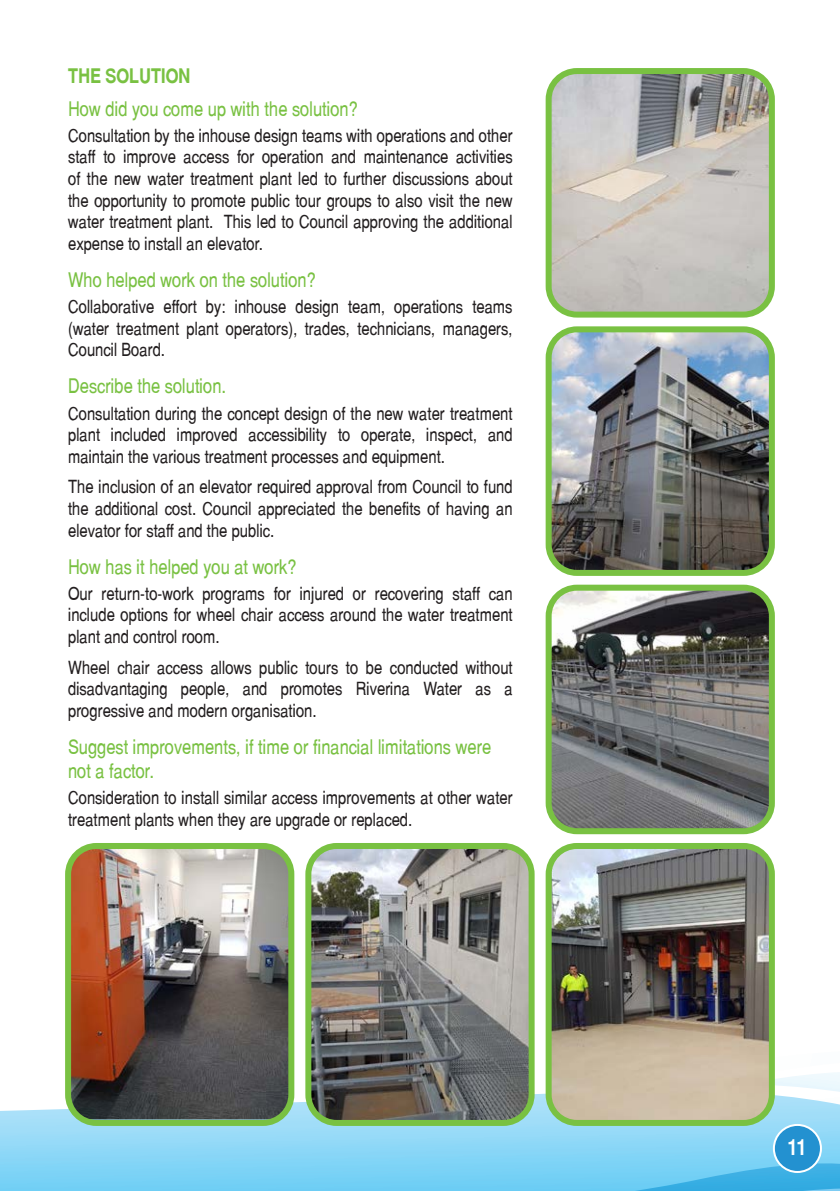
<style>
.page{position:relative;width:840px;height:1191px;background:#fff}
.page>*{position:absolute;margin:0;border:0;box-sizing:border-box;transform-origin:0 0}
.t1{font:700 22px "Switzerland Narrow";color:#fff}
.t2{font:20px/24px "Switzerland Narrow Plain";color:#79c142}
.t3{font:700 20px "Switzerland Narrow";color:#79c142}
.t4{font:18px/21.6px "Switzerland Narrow Plain";color:#231f20;text-align:justify}
</style>
<div class="page">
<svg style="left:0;top:1087px;width:839px;height:60px;background:#a0ddf8"></svg>
<svg style="left:771px;top:1061px;width:68px;height:50px"></svg>
<svg style="left:0;top:1147px;width:839px;height:44px;background:#76cff4"></svg>
<img style="left:552px;top:591px;width:219px;height:236px">
<div style="left:545px;top:584px;width:229px;height:250px;border:6px solid #79c142;border-radius:28px"></div>
<img style="left:308px;top:850px;width:223px;height:272px">
<div style="left:305px;top:843px;width:229px;height:283px;border:6px solid #79c142;border-radius:28px"></div>
<img style="left:552px;top:333px;width:215px;height:236px">
<div style="left:545px;top:326px;width:229px;height:250px;border:6px solid #79c142;border-radius:28px"></div>
<img style="left:552px;top:75px;width:215px;height:239px">
<div style="left:545px;top:68px;width:229px;height:249px;border:6px solid #79c142;border-radius:28px"></div>
<img style="left:548px;top:850px;width:223px;height:273px">
<div style="left:545px;top:843px;width:229px;height:283px;border:6px solid #79c142;border-radius:28px"></div>
<img style="left:68px;top:850px;width:223px;height:269px">
<div style="left:65px;top:843px;width:229px;height:283px;border:6px solid #79c142;border-radius:28px"></div>
<div style="left:773px;top:1125px;width:47px;height:47px;background:#2391d0;border-radius:50%"></div>
<div style="left:772px;top:1124px;width:49px;height:49px;border:2px solid #fff;border-radius:50%"></div>
<p class="t3" style="left:68px;top:64px;width:124px">THE SOLUTION</p>
<p class="t2" style="left:68px;top:96px;width:291px">How did you come up with the solution?</p>
<p class="t4" style="left:68px;top:124px;width:446px">Consultation by the inhouse design teams with operations and other staff to improve access for operation and maintenance activities of the new water treatment plant led to further discussions about the opportunity to promote public tour groups to also visit the new water treatment plant. This led to Council approving the additional expense to install an elevator.</p>
<p class="t2" style="left:68px;top:267px;width:249px">Who helped work on the solution?</p>
<p class="t4" style="left:68px;top:296px;width:446px">Collaborative effort by: inhouse design team, operations teams (water treatment plant operators), trades, technicians, managers, Council Board.</p>
<p class="t2" style="left:68px;top:374px;width:159px">Describe the solution.</p>
<p class="t4" style="left:68px;top:402px;width:446px">Consultation during the concept design of the new water treatment plant included improved accessibility to operate, inspect, and maintain the various treatment processes and equipment.</p>
<p class="t4" style="left:68px;top:476px;width:446px">The inclusion of an elevator required approval from Council to fund the additional cost. Council appreciated the benefits of having an elevator for staff and the public.</p>
<p class="t2" style="left:68px;top:554px;width:230px">How has it helped you at work?</p>
<p class="t4" style="left:68px;top:582px;width:446px">Our return-to-work programs for injured or recovering staff can include options for wheel chair access around the water treatment plant and control room.</p>
<p class="t4" style="left:68px;top:656px;width:446px">Wheel chair access allows public tours to be conducted without disadvantaging people, and promotes Riverina Water as a progressive and modern organisation.</p>
<p class="t2" style="left:68px;top:734px;width:424px">Suggest improvements, if time or financial limitations were not a factor.</p>
<p class="t4" style="left:68px;top:786px;width:446px">Consideration to install similar access improvements at other water treatment plants when they are upgrade or replaced.</p>
<p class="t1" style="left:787px;top:1134px;width:21px">11</p>
</div>
